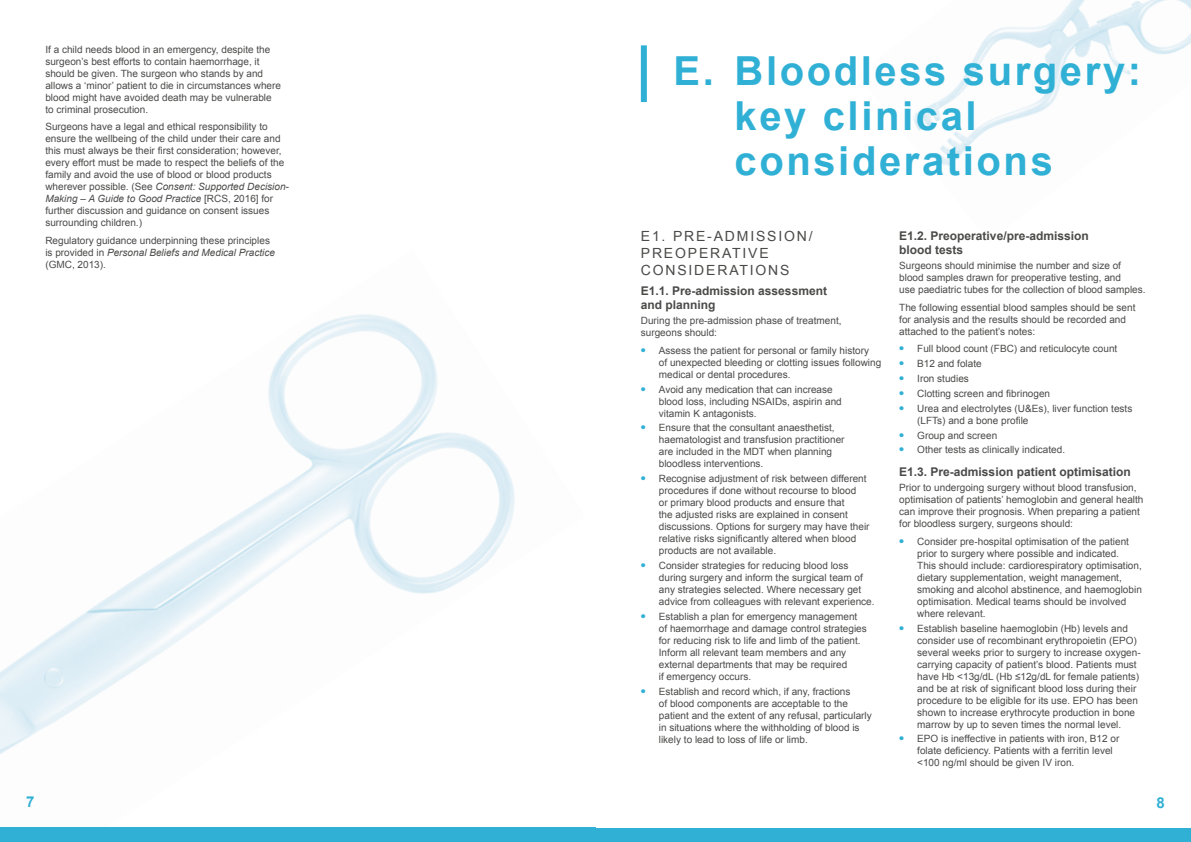
<style>
.page{position:relative;width:1191px;height:842px;background:#fff}
.page>*{position:absolute;margin:0;border:0;box-sizing:border-box;transform-origin:0 0}
._11_HEADING_40PT{font:700 40px/45px "Arial";letter-spacing:.065em;color:#30b0d5}
._30_FOLIO_LEFT{font:700 15px "Arial";color:#30b0d5}
._16_BODY_COPY_SUBHEA{font:14px/16.8px "Arial";letter-spacing:.13em;color:#4a4a49}
._20_BODY_COPY_SUB_SU{font:700 12px/14.4px "Arial";color:#4a4a49}
._14_BODY_COPY_10PT{font:10px/12px "Arial";color:#4a4a49}
.s1{font-style:italic}
.s2{font-weight:700;font-size:14px;color:#30b0d5}
</style>
<div class="page">
<div style="left:595px;top:828px;width:596px;height:14px;background:#30b0d5"></div>
<img style="left:0;top:314px;width:585px;height:514px">
<div style="left:0;top:828px;width:595px;height:14px;background:#30b0d5"></div>
<img style="left:913px;top:0;width:278px;height:166px">
<div style="left:641px;top:45px;width:6px;height:57px;background:#30b0d5"></div>
<p class="_14_BODY_COPY_10PT" style="left:45px;top:43px;width:237px">If a child needs blood in an emergency, despite the surgeon’s best efforts to contain haemorrhage, it should be given. The surgeon who stands by and allows a ‘minor’ patient to die in circumstances where blood might have avoided death may be vulnerable to criminal prosecution.</p>
<p class="_14_BODY_COPY_10PT" style="left:45px;top:121px;width:245px">Surgeons have a legal and ethical responsibility to ensure the wellbeing of the child under their care and this must always be their first consideration; however, every effort must be made to respect the beliefs of the family and avoid the use of blood or blood products wherever possible. (See <span class="s1">Consent: Supported Decision-Making – A Guide to Good Practice</span> [RCS, 2016] for further discussion and guidance on consent issues surrounding children.)</p>
<p class="_14_BODY_COPY_10PT" style="left:45px;top:235px;width:231px">Regulatory guidance underpinning these principles is provided in <span class="s1">Personal Beliefs and Medical Practice </span>(GMC, 2013).</p>
<p class="_16_BODY_COPY_SUBHEA" style="left:641px;top:228px;width:173px">E1. PRE-ADMISSION/<br>PREOPERATIVE<br>CONSIDERATIONS</p>
<p class="_20_BODY_COPY_SUB_SU" style="left:641px;top:284px;width:188px">E1.1. Pre-admission assessment and planning</p>
<p class="_14_BODY_COPY_10PT" style="left:641px;top:315px;width:202px">During the pre-admission phase of treatment, surgeons should:</p>
<p class="_14_BODY_COPY_10PT" style="left:659px;top:344px;width:224px;text-indent:-18px"><span class="s2">•</span> Assess the patient for personal or family history<br>of unexpected bleeding or clotting issues following medical or dental procedures.</p>
<p class="_14_BODY_COPY_10PT" style="left:659px;top:383px;width:184px;text-indent:-18px"><span class="s2">•</span> Avoid any medication that can increase blood loss, including NSAIDs, aspirin and vitamin K antagonists.</p>
<p class="_14_BODY_COPY_10PT" style="left:659px;top:422px;width:187px;text-indent:-18px"><span class="s2">•</span> Ensure that the consultant anaesthetist, haematologist and transfusion practitioner are included in the MDT when planning bloodless interventions.</p>
<p class="_14_BODY_COPY_10PT" style="left:659px;top:473px;width:212px;text-indent:-18px"><span class="s2">•</span> Recognise adjustment of risk between different procedures if done without recourse to blood<br>or primary blood products and ensure that<br>the adjusted risks are explained in consent discussions. Options for surgery may have their relative risks significantly altered when blood products are not available.</p>
<p class="_14_BODY_COPY_10PT" style="left:659px;top:560px;width:217px;text-indent:-18px"><span class="s2">•</span> Consider strategies for reducing blood loss during surgery and inform the surgical team of any strategies selected. Where necessary get advice from colleagues with relevant experience.</p>
<p class="_14_BODY_COPY_10PT" style="left:659px;top:610px;width:209px;text-indent:-18px"><span class="s2">•</span> Establish a plan for emergency management of haemorrhage and damage control strategies for reducing risk to life and limb of the patient.<br>Inform all relevant team members and any external departments that may be required<br>if emergency occurs.</p>
<p class="_14_BODY_COPY_10PT" style="left:659px;top:685px;width:214px;text-indent:-18px"><span class="s2">•</span> Establish and record which, if any, fractions<br>of blood components are acceptable to the patient and the extent of any refusal, particularly in situations where the withholding of blood is likely to lead to loss of life or limb.</p>
<p class="_11_HEADING_40PT" style="left:734px;top:50px;width:408px;text-indent:-61px">E. Bloodless surgery: key clinical considerations</p>
<p class="_20_BODY_COPY_SUB_SU" style="left:899px;top:229px;width:191px">E1.2. Preoperative/pre-admission blood tests</p>
<p class="_14_BODY_COPY_10PT" style="left:899px;top:260px;width:248px">Surgeons should minimise the number and size of blood samples drawn for preoperative testing, and<br>use paediatric tubes for the collection of blood samples.</p>
<p class="_14_BODY_COPY_10PT" style="left:899px;top:301px;width:238px">The following essential blood samples should be sent for analysis and the results should be recorded and attached to the patient’s notes:</p>
<p class="_14_BODY_COPY_10PT" style="left:899px;top:343px;width:220px"><span class="s2">•</span> Full blood count (FBC) and reticulocyte count</p>
<p class="_14_BODY_COPY_10PT" style="left:899px;top:358px;width:84px"><span class="s2">•</span> B12 and folate</p>
<p class="_14_BODY_COPY_10PT" style="left:899px;top:373px;width:71px"><span class="s2">•</span> Iron studies</p>
<p class="_14_BODY_COPY_10PT" style="left:899px;top:387px;width:152px"><span class="s2">•</span> Clotting screen and fibrinogen</p>
<p class="_14_BODY_COPY_10PT" style="left:917px;top:402px;width:217px;text-indent:-18px"><span class="s2">•</span> Urea and electrolytes (U&amp;Es), liver function tests (LFTs) and a bone profile</p>
<p class="_14_BODY_COPY_10PT" style="left:899px;top:429px;width:100px"><span class="s2">•</span> Group and screen</p>
<p class="_14_BODY_COPY_10PT" style="left:899px;top:444px;width:167px"><span class="s2">•</span> Other tests as clinically indicated.</p>
<p class="_20_BODY_COPY_SUB_SU" style="left:899px;top:465px;width:233px">E1.3. Pre-admission patient optimisation</p>
<p class="_14_BODY_COPY_10PT" style="left:899px;top:482px;width:246px">Prior to undergoing surgery without blood transfusion, optimisation of patients’ hemoglobin and general health can improve their prognosis. When preparing a patient for bloodless surgery, surgeons should:</p>
<p class="_14_BODY_COPY_10PT" style="left:917px;top:535px;width:226px;text-indent:-18px"><span class="s2">•</span> Consider pre-hospital optimisation of the patient prior to surgery where possible and indicated.<br>This should include: cardiorespiratory optimisation, dietary supplementation, weight management, smoking and alcohol abstinence, and haemoglobin optimisation. Medical teams should be involved where relevant.</p>
<p class="_14_BODY_COPY_10PT" style="left:917px;top:622px;width:225px;text-indent:-18px"><span class="s2">•</span> Establish baseline haemoglobin (Hb) levels and consider use of recombinant erythropoietin (EPO) several weeks prior to surgery to increase oxygen&shy;carrying capacity of patient’s blood. Patients must have Hb &lt;13g/dL (Hb ≤12g/dL for female patients) and be at risk of significant blood loss during their procedure to be eligible for its use. EPO has been shown to increase erythrocyte production in bone marrow by up to seven times the normal level.</p>
<p class="_14_BODY_COPY_10PT" style="left:917px;top:733px;width:204px;text-indent:-18px"><span class="s2">•</span> EPO is ineffective in patients with iron, B12 or folate deficiency. Patients with a ferritin level &lt;100 ng/ml should be given IV iron.</p>
<p class="_30_FOLIO_LEFT" style="left:26px;top:792px;width:10px">7</p>
<h2 class="_30_FOLIO_LEFT" style="left:1156px;top:793px;width:10px">8</h2>
</div>
